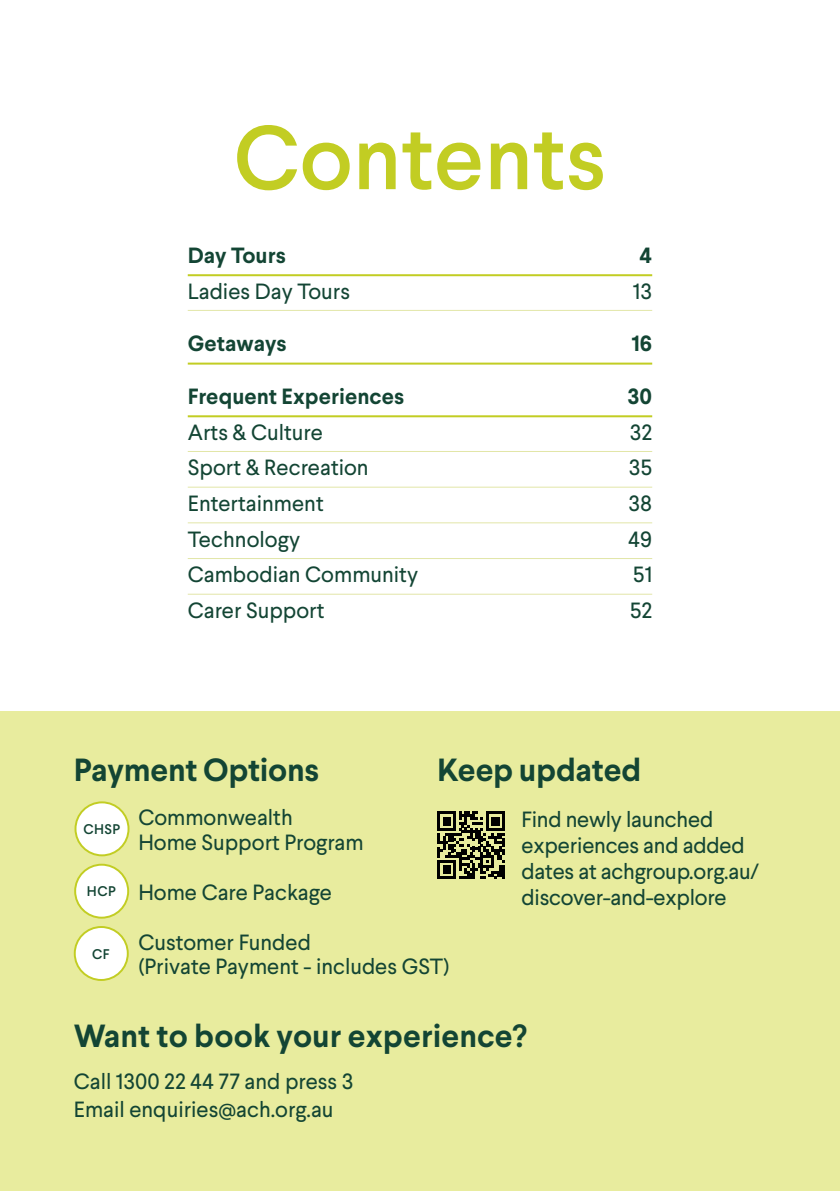
<style>
.page{position:relative;width:840px;height:1191px;background:#fff}
.page>*{position:absolute;margin:0;border:0;box-sizing:border-box;transform-origin:0 0}
.t1{font:500 90px "Larsseit";color:#c2cd23}
.t2{font:700 32px "Larsseit";letter-spacing:-.005em;color:#134534}
.t3{font:22px/26px "Larsseit";color:#134534}
.t4{font:700 22px "Larsseit";color:#134534}
.t5{font:500 14px "Larsseit";letter-spacing:.03em;color:#134534}
</style>
<div class="page">
<div style="left:0;top:711px;width:839px;height:480px;background:#e8ec9e"></div>
<hr style="left:188px;top:274px;width:463px;height:2px;background:#c2cd23">
<hr style="left:188px;top:310px;width:463px;height:1px;background:#e2e6a8">
<hr style="left:188px;top:362px;width:463px;height:2px;background:#c2cd23">
<hr style="left:188px;top:415px;width:463px;height:2px;background:#c2cd23">
<hr style="left:188px;top:451px;width:463px;height:1px;background:#e2e6a8">
<hr style="left:188px;top:486px;width:463px;height:1px;background:#e2e6a8">
<hr style="left:188px;top:522px;width:463px;height:1px;background:#e2e6a8">
<hr style="left:188px;top:558px;width:463px;height:1px;background:#e2e6a8">
<hr style="left:188px;top:593px;width:463px;height:1px;background:#e2e6a8">
<div style="left:75px;top:864px;width:53px;height:53px;background:#fff;border-radius:50%"></div>
<div style="left:74px;top:863px;width:55px;height:55px;border:2px solid #c2cd23;border-radius:50%"></div>
<div style="left:75px;top:927px;width:53px;height:53px;background:#fff;border-radius:50%"></div>
<div style="left:74px;top:926px;width:55px;height:55px;border:2px solid #c2cd23;border-radius:50%"></div>
<div style="left:75px;top:802px;width:53px;height:53px;background:#fff;border-radius:50%"></div>
<div style="left:74px;top:801px;width:55px;height:55px;border:2px solid #c2cd23;border-radius:50%"></div>
<svg style="left:437px;top:811px;width:67px;height:68px"></svg>
<h1 class="t1" style="left:233px;top:100px;width:374px">Contents</h1>
<p class="t4" style="left:188px;top:241px;width:100px">Day Tours</p>
<p class="t4" style="left:639px;top:241px;width:14px">4</p>
<p class="t3" style="left:188px;top:278px;width:164px">Ladies Day Tours</p>
<p class="t3" style="left:632px;top:278px;width:21px">13</p>
<p class="t4" style="left:188px;top:329px;width:100px">Getaways</p>
<p class="t4" style="left:631px;top:329px;width:22px">16</p>
<p class="t4" style="left:188px;top:382px;width:218px">Frequent Experiences</p>
<p class="t4" style="left:627px;top:382px;width:26px">30</p>
<p class="t3" style="left:188px;top:419px;width:137px">Arts &amp; Culture</p>
<p class="t3" style="left:629px;top:419px;width:24px">32</p>
<p class="t3" style="left:188px;top:454px;width:182px">Sport &amp; Recreation</p>
<p class="t3" style="left:628px;top:454px;width:25px">35</p>
<p class="t3" style="left:188px;top:490px;width:137px">Entertainment</p>
<p class="t3" style="left:628px;top:490px;width:25px">38</p>
<p class="t3" style="left:188px;top:526px;width:114px">Technology</p>
<p class="t3" style="left:628px;top:526px;width:25px">49</p>
<p class="t3" style="left:188px;top:561px;width:232px">Cambodian Community</p>
<p class="t3" style="left:632px;top:561px;width:21px">51</p>
<p class="t3" style="left:188px;top:597px;width:138px">Carer Support</p>
<p class="t3" style="left:629px;top:597px;width:24px">52</p>
<h2 class="t2" style="left:74px;top:749px;width:247px">Payment Options</h2>
<h2 class="t2" style="left:437px;top:749px;width:206px">Keep updated</h2>
<p class="t5" style="left:83px;top:820px;width:38px">CHSP</p>
<p class="t5" style="left:87px;top:882px;width:30px">HCP</p>
<p class="t5" style="left:92px;top:944px;width:19px">CF</p>
<p class="t3" style="left:138px;top:804px;width:227px;line-height:24.8px">Commonwealth<br>Home Support Program</p>
<p class="t3" style="left:138px;top:879px;width:195px">Home Care Package</p>
<p class="t3" style="left:138px;top:929px;width:312px;line-height:24.8px">Customer Funded<br>(Private Payment - includes GST)</p>
<p class="t3" style="left:521px;top:806px;width:239px">Find newly launched experiences and added dates at achgroup.org.au/ discover-and-explore</p>
<h2 class="t2" style="left:74px;top:1015px;width:454px">Want to book your experience?</h2>
<p class="t3" style="left:74px;top:1067px;width:281px;line-height:28px">Call 1300 22 44 77 and press 3<br>Email enquiries@ach.org.au</p>
</div>
